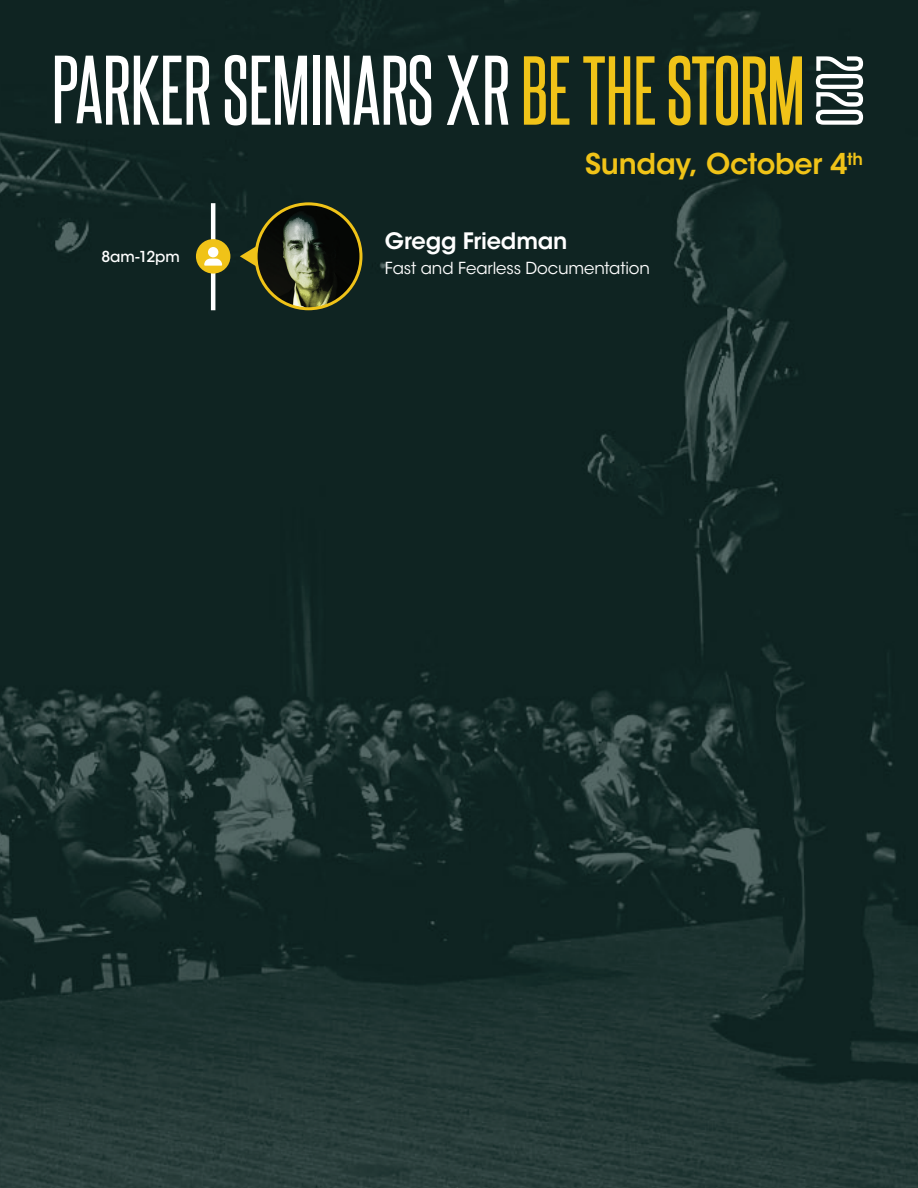
<style>
.page{position:relative;width:918px;height:1188px;background:#fff}
.page>*{position:absolute;margin:0;border:0;box-sizing:border-box;transform-origin:0 0}
.t1{font:600 28.5px "ITC Avant Garde Std";letter-spacing:-.01em;color:#f0c318}
.t2{font:600 22.5px "ITC Avant Garde Std";letter-spacing:-.01em;color:#fff}
.t3{font:16.5px "ITC Avant Garde Std";letter-spacing:-.01em;color:#fff}
.t4{font:500 15px "ITC Avant Garde Std";letter-spacing:-.005em;color:#fff}
</style>
<div class="page">
<img style="left:0;top:0;width:918px;height:1188px">
<hr style="left:211px;top:203px;width:4px;height:107px;background:#fff">
<svg style="left:240px;top:235px;width:20px;height:42px"></svg>
<img style="left:256px;top:204px;width:105px;height:105px;border-radius:52px">
<div style="left:255px;top:202px;width:107px;height:108px;border:3px solid #f0c318;border-radius:50%"></div>
<div style="left:196px;top:239px;width:34px;height:35px;background:#f0c318;border-radius:50%"></div>
<svg style="left:204px;top:259px;width:18px;height:7px"></svg>
<div style="left:208px;top:247px;width:10px;height:10px;background:#fff;border-radius:50%"></div>
<svg style="left:55px;top:56px;width:155px;height:69px"></svg>
<svg style="left:225px;top:55px;width:21px;height:70px"></svg>
<svg style="left:252px;top:56px;width:55px;height:69px"></svg>
<div style="left:313px;top:56px;width:7px;height:69px;background:#fff"></div>
<svg style="left:485px;top:56px;width:23px;height:69px"></svg>
<svg style="left:326px;top:55px;width:105px;height:70px"></svg>
<svg style="left:447px;top:55px;width:32px;height:70px"></svg>
<svg style="left:524px;top:56px;width:45px;height:69px;background:#83761c"></svg>
<svg style="left:583px;top:56px;width:47px;height:69px;background:#71691d"></svg>
<svg style="left:636px;top:56px;width:19px;height:69px"></svg>
<svg style="left:669px;top:56px;width:133px;height:69px;background:#8a7b1c"></svg>
<svg style="left:816px;top:56px;width:47px;height:69px"></svg>
<p class="t4" style="left:101px;top:247px;width:80px">8am-12pm</p>
<h1 class="t1" style="left:585px;top:146px;width:279px">Sunday, October 4<sup>th</sup></h1>
<h2 class="t2" style="left:385px;top:226px;width:184px">Gregg Friedman</h2>
<p class="t3" style="left:385px;top:258px;width:267px">Fast and Fearless Documentation</p>
</div>
